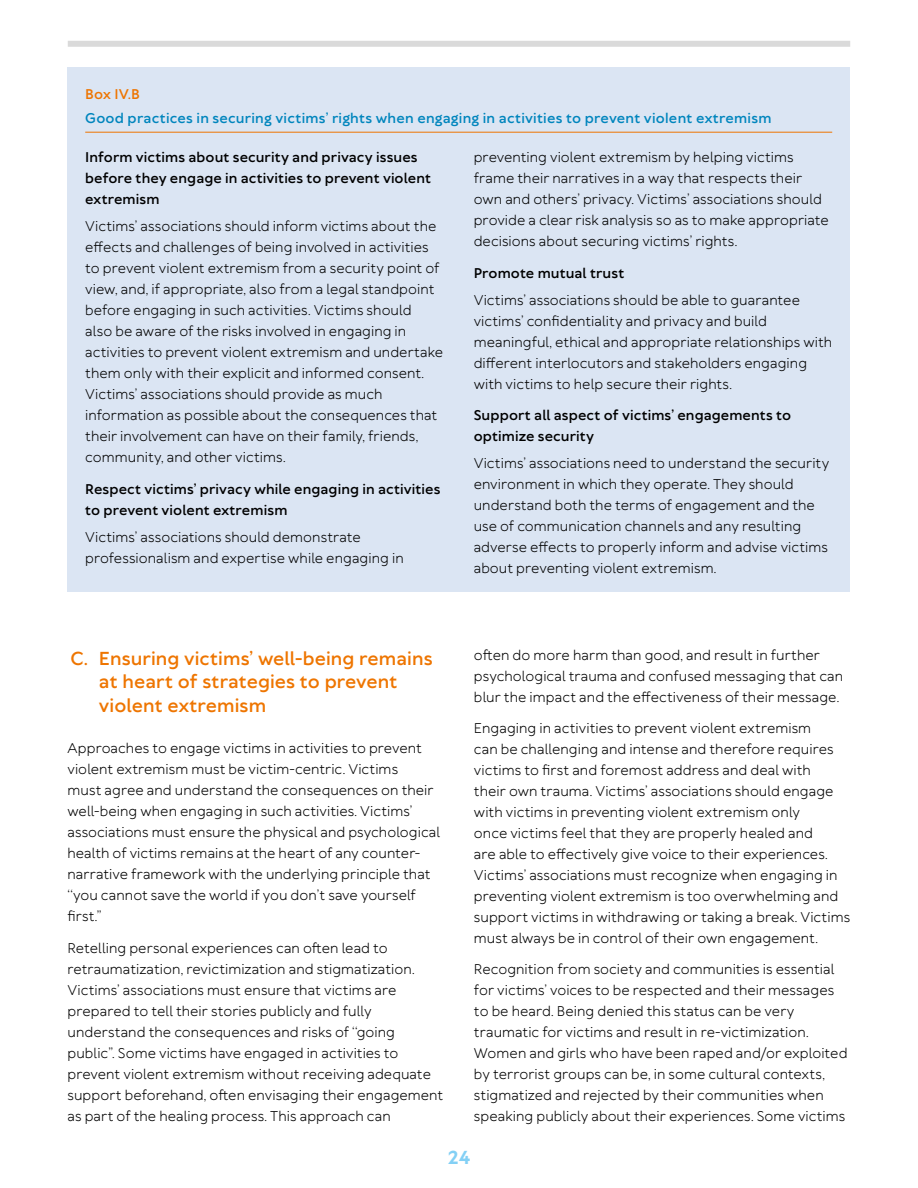
<style>
.page{position:relative;width:918px;height:1188px;background:#fff}
.page>*{position:absolute;margin:0;border:0;box-sizing:border-box;transform-origin:0 0}
.t1{font:600 18px/24px "TT Wellingtons";letter-spacing:.005em;color:#ee7501}
.t2{font:700 18px "TT Wellingtons";color:#83d0f5}
.t3{font:13.5px/21px "TT Wellingtons";letter-spacing:.005em;color:#000}
.t4{font:600 13.5px/21px "TT Wellingtons";letter-spacing:.01em;color:#000}
.t5{font:600 13.5px "TT Wellingtons";letter-spacing:.02em;color:#0085bd}
.t6{font:600 13.5px "TT Wellingtons";color:#ee7501}
</style>
<div class="page">
<div style="left:68px;top:41px;width:782px;height:6px;background:#dadada"></div>
<div style="left:67px;top:68px;width:783px;height:524px;background:#dbe5f3"></div>
<hr style="left:85px;top:132px;width:747px;height:1px;background:#ee7501">
<p class="t6" style="left:85px;top:85px;width:56px">Box IV.B</p>
<p class="t5" style="left:85px;top:109px;width:688px">Good practices in securing victims’ rights when engaging in activities to prevent violent extremism</p>
<p class="t4" style="left:85px;top:147px;width:347px">Inform victims about security and privacy issues before they engage in activities to prevent violent extremism</p>
<p class="t3" style="left:85px;top:216px;width:359px">Victims’ associations should inform victims about the effects and challenges of being involved in activities to prevent violent extremism from a security point of view, and, if appropriate, also from a legal standpoint before engaging in such activities. Victims should<br>also be aware of the risks involved in engaging in activities to prevent violent extremism and undertake them only with their explicit and informed consent.<br>Victims’ associations should provide as much information as possible about the consequences that their involvement can have on their family, friends, community, and other victims.</p>
<p class="t4" style="left:85px;top:478px;width:357px">Respect victims’ privacy while engaging in activities to prevent violent extremism</p>
<p class="t3" style="left:85px;top:526px;width:320px">Victims’ associations should demonstrate professionalism and expertise while engaging in</p>
<p class="t3" style="left:474px;top:147px;width:357px">preventing violent extremism by helping victims frame their narratives in a way that respects their own and others’ privacy. Victims’ associations should provide a clear risk analysis so as to make appropriate decisions about securing victims’ rights.</p>
<p class="t4" style="left:474px;top:262px;width:152px">Promote mutual trust</p>
<p class="t3" style="left:474px;top:289px;width:360px">Victims’ associations should be able to guarantee victims’ confidentiality and privacy and build meaningful, ethical and appropriate relationships with different interlocutors and stakeholders engaging with victims to help secure their rights.</p>
<p class="t4" style="left:474px;top:405px;width:319px">Support all aspect of victims’ engagements to optimize security</p>
<p class="t3" style="left:474px;top:453px;width:357px">Victims’ associations need to understand the security environment in which they operate. They should understand both the terms of engagement and the use of communication channels and any resulting adverse effects to properly inform and advise victims about preventing violent extremism.</p>
<h1 class="t1" style="left:99px;top:646px;width:335px;text-indent:-28px">C. Ensuring victims’ well-being remains at heart of strategies to prevent violent extremism</h1>
<p class="t3" style="left:68px;top:737px;width:374px">Approaches to engage victims in activities to prevent violent extremism must be victim-centric. Victims<br>must agree and understand the consequences on their well-being when engaging in such activities. Victims’ associations must ensure the physical and psychological health of victims remains at the heart of any counter&shy;narrative framework with the underlying principle that ‘‘you cannot save the world if you don’t save yourself first.”</p>
<p class="t3" style="left:68px;top:937px;width:377px">Retelling personal experiences can often lead to retraumatization, revictimization and stigmatization.<br>Victims’ associations must ensure that victims are prepared to tell their stories publicly and fully understand the consequences and risks of ‘‘going public”. Some victims have engaged in activities to prevent violent extremism without receiving adequate support beforehand, often envisaging their engagement as part of the healing process. This approach can</p>
<p class="t3" style="left:474px;top:645px;width:371px">often do more harm than good, and result in further psychological trauma and confused messaging that can blur the impact and the effectiveness of their message.</p>
<p class="t3" style="left:474px;top:717px;width:378px">Engaging in activities to prevent violent extremism<br>can be challenging and intense and therefore requires victims to first and foremost address and deal with<br>their own trauma. Victims’ associations should engage with victims in preventing violent extremism only<br>once victims feel that they are properly healed and<br>are able to effectively give voice to their experiences.<br>Victims’ associations must recognize when engaging in preventing violent extremism is too overwhelming and support victims in withdrawing or taking a break. Victims must always be in control of their own engagement.</p>
<p class="t3" style="left:474px;top:958px;width:375px">Recognition from society and communities is essential for victims’ voices to be respected and their messages to be heard. Being denied this status can be very traumatic for victims and result in re-victimization.<br>Women and girls who have been raped and/or exploited by terrorist groups can be, in some cultural contexts, stigmatized and rejected by their communities when speaking publicly about their experiences. Some victims</p>
<h1 class="t2" style="left:448px;top:1146px;width:24px">24</h1>
</div>
